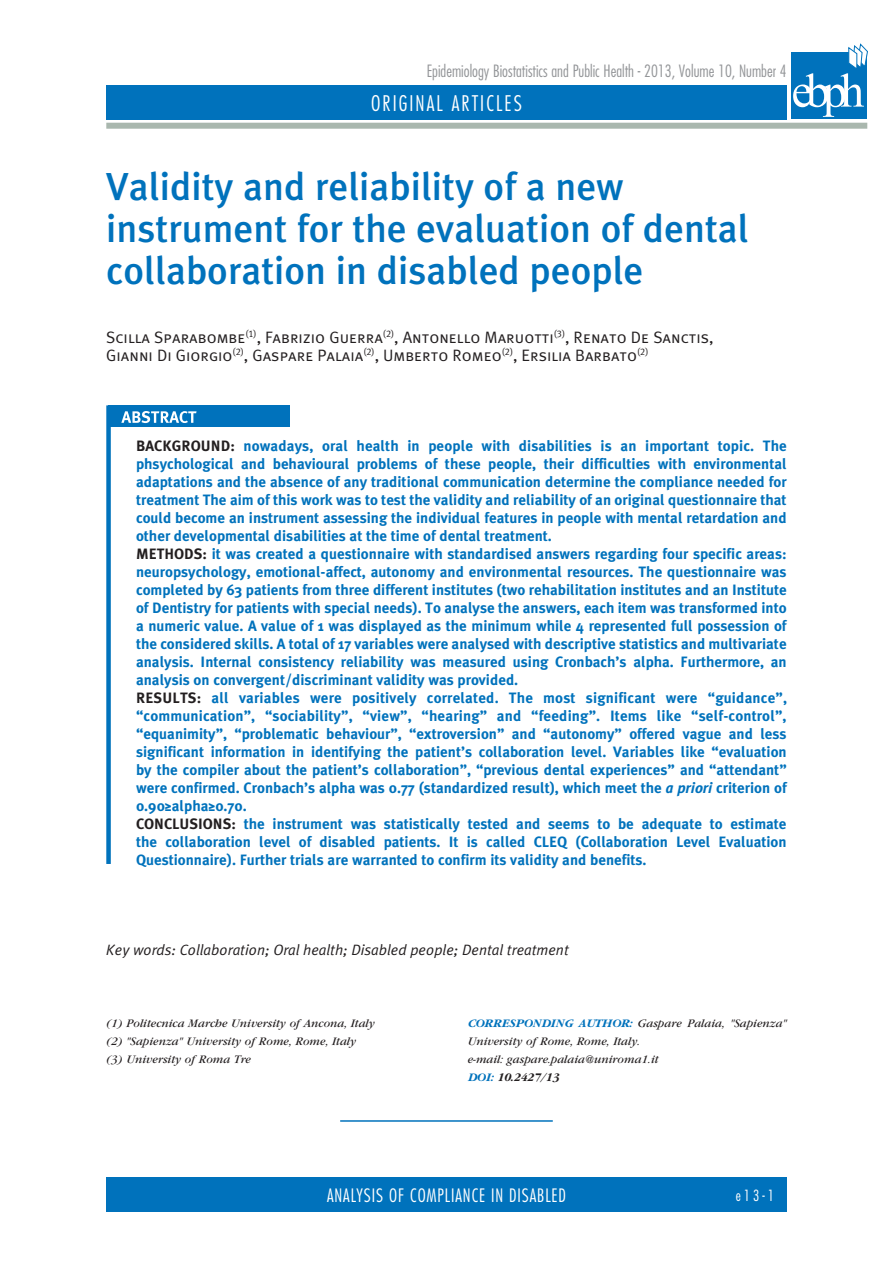
<style>
.page{position:relative;width:893px;height:1263px;background:#fff}
.page>*{position:absolute;margin:0;border:0;box-sizing:border-box;transform-origin:0 0}
.t1{font:500 39px/42px "Meta Plus";color:#0072bc}
.t2{font:300 condensed 21px "Futura Std";letter-spacing:.1em;color:#fff}
.t3{font:300 condensed 18px "Futura Std";color:#fff}
.t4{font:16.5px/18px "Meta Plus Normal Caps";color:#231f20}
.t5{font:300 condensed 16.5px "Futura Std";color:#939598}
.t6{font:700 15px/18px "Meta Plus";color:#0072bc}
.t7{font:italic 15px "Meta Plus Normal";color:#231f20}
.t8{font:300 condensed 15px "Futura Std";color:#fff}
.t9{font:italic 12px/18px "Garamond";color:#231f20}
.t10{font:italic 700 12px "Garamond";color:#231f20}
.t11{font:italic 700 12px "Garamond";color:#0072bc}
.s1{color:#231f20}
.s2{font-style:italic}
.s3{font-weight:700;color:#0072bc}
.s4{color:#0072bc}
</style>
<div class="page">
<div style="left:106px;top:85px;width:681px;height:34px;background:#0072bc"></div>
<div style="left:106px;top:1178px;width:681px;height:34px;background:#0072bc"></div>
<div style="left:106px;top:123px;width:761px;height:6px;background:#a9b7ae"></div>
<div style="left:791px;top:52px;width:76px;height:67px;background:#0072bc"></div>
<svg style="left:793px;top:43px;width:75px;height:74px"></svg>
<div style="left:109px;top:405px;width:181px;height:22px;background:#0072bc"></div>
<svg style="left:121px;top:411px;width:76px;height:12px"></svg>
<div style="left:106px;top:405px;width:5px;height:459px;background:#0072bc"></div>
<hr style="left:340px;top:1120px;width:213px;height:2px;background:#0072bc">
<p class="t5" style="left:427px;top:62px;width:361px">Epidemiology Biostatistics and Public Health - 2013, Volume 10, Number 4</p>
<h2 class="t2" style="left:371px;top:91px;width:152px">ORIGINAL ARTICLES</h2>
<h1 class="t1" style="left:106px;top:165px;width:644px">Validity and reliability of a new instrument for the evaluation of dental collaboration in disabled people</h1>
<p class="t4" style="left:106px;top:328px;width:609px">Scilla Sparabombe<sup>(1)</sup>, Fabrizio Guerra<sup>(2)</sup>, Antonello Maruotti<sup>(3)</sup>, Renato De Sanctis,<br>Gianni Di Giorgio<sup>(2)</sup>, Gaspare Palaia<sup>(2)</sup>, Umberto Romeo<sup>(2)</sup>, Ersilia Barbato<sup>(2)</sup></p>
<p class="t6" style="left:136px;top:436px;width:652px"><span class="s1">Background:</span> nowadays, oral health in people with disabilities is an important topic. The phsychological and behavioural problems of these people, their difficulties with environmental adaptations and the absence of any traditional communication determine the compliance needed for treatment The aim of this work was to test the validity and reliability of an original questionnaire that could become an instrument assessing the individual features in people with mental retardation and other developmental disabilities at the time of dental treatment.<br><span class="s1">Methods:</span> it was created a questionnaire with standardised answers regarding four specific areas: neuropsychology, emotional-affect, autonomy and environmental resources. The questionnaire was completed by 63 patients from three different institutes (two rehabilitation institutes and an Institute of Dentistry for patients with special needs). To analyse the answers, each item was transformed into a numeric value. A value of 1 was displayed as the minimum while 4 represented full possession of the considered skills. A total of 17 variables were analysed with descriptive statistics and multivariate analysis. Internal consistency reliability was measured using Cronbach’s alpha. Furthermore, an analysis on convergent/discriminant validity was provided.<br><span class="s1">Results:</span> all variables were positively correlated. The most significant were “guidance”, “communication”, “sociability”, “view”, “hearing” and “feeding”. Items like “self-control”, “equanimity”, “problematic behaviour”, “extroversion” and “autonomy” offered vague and less significant information in identifying the patient’s collaboration level. Variables like “evaluation by the compiler about the patient’s collaboration”, “previous dental experiences” and “attendant” were confirmed. Cronbach’s alpha was 0.77 (standardized result), which meet the <span class="s2">a priori</span> criterion of 0.90≥alpha≥0.70.<br><span class="s1">Conclusi onS:</span> the instrument was statistically tested and seems to be adequate to estimate the collaboration level of disabled patients. It is called CLEQ (Collaboration Level Evaluation Questionnaire). Further trials are warranted to confirm its validity and benefits.</p>
<p class="t7" style="left:106px;top:941px;width:464px">Key words: Collaboration; Oral health; Disabled people; Dental treatment</p>
<p class="t9" style="left:106px;top:1014px;width:270px">(1) Politecnica Marche University of Ancona, Italy (2) "Sapienza" University of Rome, Rome, Italy (3) University of Roma Tre</p>
<p class="t9" style="left:468px;top:1014px;width:320px"><span class="s3">CORRESPONDING AUTHOR:</span> Gaspare Palaia, "Sapienza"<br>University of Rome, Rome, Italy.<br>e-mail: gaspare.palaia@uniroma1.it</p>
<p class="t11" style="left:468px;top:1070px;width:9px">DOI</p>
<p class="t10" style="left:491px;top:1070px;width:70px"><span class="s4">:</span> 10.2427/13</p>
<p class="t3" style="left:327px;top:1185px;width:119px">Analysis of compliance</p>
<p class="t3" style="left:491px;top:1185px;width:34px">in disable</p>
<p class="t3" style="left:558px;top:1185px;width:9px">d</p>
<p class="t8" style="left:736px;top:1187px;width:40px">e13-1</p>
</div>
